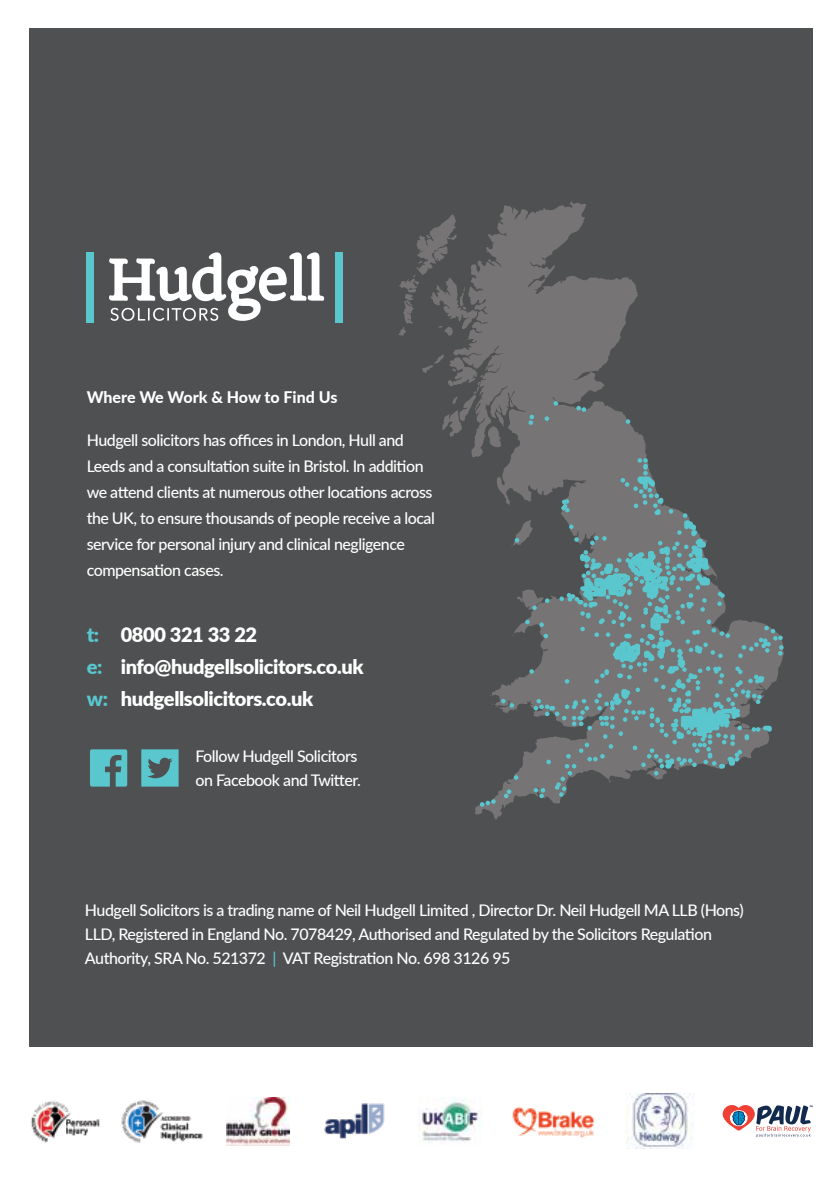
<style>
.page{position:relative;width:840px;height:1191px;background:#fff}
.page>*{position:absolute;margin:0;border:0;box-sizing:border-box;transform-origin:0 0}
.t1{font:900 20px/32px "Lato";letter-spacing:-.02em;color:#fff}
.t2{font:500 16px/26px "Lato";letter-spacing:-.03em;color:#fff}
.t3{font:800 16px "Lato";letter-spacing:-.005em;color:#fff}
.s1{color:#5ac6ce}
</style>
<div class="page">
<div style="left:29px;top:28px;width:783px;height:1019px;background:#4e5051"></div>
<div style="left:87px;top:252px;width:7px;height:71px;background:#5ac6ce"></div>
<div style="left:335px;top:252px;width:8px;height:71px;background:#5ac6ce"></div>
<svg style="left:109px;top:252px;width:215px;height:69px"></svg>
<img style="left:512px;top:1106px;width:83px;height:31px">
<img style="left:418px;top:1097px;width:63px;height:46px">
<img style="left:121px;top:1100px;width:82px;height:43px">
<img style="left:31px;top:1100px;width:69px;height:43px">
<img style="left:626px;top:1093px;width:67px;height:55px">
<img style="left:324px;top:1103px;width:61px;height:36px">
<img style="left:227px;top:1097px;width:62px;height:48px">
<svg style="left:722px;top:1105px;width:90px;height:32px"></svg>
<svg style="left:399px;top:201px;width:248px;height:619px"></svg>
<svg style="left:479px;top:799px;width:16px;height:7px"></svg>
<svg style="left:503px;top:789px;width:8px;height:9px"></svg>
<svg style="left:513px;top:775px;width:5px;height:5px"></svg>
<svg style="left:500px;top:699px;width:14px;height:8px"></svg>
<svg style="left:625px;top:419px;width:5px;height:5px"></svg>
<svg style="left:553px;top:401px;width:4px;height:5px"></svg>
<svg style="left:544px;top:416px;width:5px;height:5px"></svg>
<svg style="left:528px;top:414px;width:6px;height:11px"></svg>
<svg style="left:576px;top:406px;width:10px;height:6px"></svg>
<svg style="left:514px;top:538px;width:5px;height:4px"></svg>
<svg style="left:525px;top:458px;width:258px;height:340px"></svg>
<svg style="left:90px;top:749px;width:37px;height:37px"></svg>
<svg style="left:141px;top:749px;width:37px;height:37px"></svg>
<p class="t3" style="left:87px;top:385px;width:252px">Where We Work &amp; How to Find Us</p>
<p class="t2" style="left:87px;top:426px;width:349px">Hudgell solicitors has offices in London, Hull and Leeds and a consultation suite in Bristol. In addition we attend clients at numerous other locations across the UK, to ensure thousands of people receive a local service for personal injury and clinical negligence compensation cases.</p>
<p class="t1" style="left:87px;top:617px;width:278px"><span class="s1">t:</span> 0800 321 33 22<br><span class="s1">e:</span> info@hudgellsolicitors.co.uk <span class="s1">w:</span> hudgellsolicitors.co.uk</p>
<p class="t2" style="left:195px;top:743px;width:167px;line-height:24px">Follow Hudgell Solicitors on Facebook and Twitter.</p>
<p class="t2" style="left:85px;top:897px;width:660px;line-height:24px">Hudgell Solicitors is a trading name of Neil Hudgell Limited , Director Dr. Neil Hudgell MA LLB (Hons)<br>LLD, Registered in England No. 7078429, Authorised and Regulated by the Solicitors Regulation<br>Authority, SRA No. 521372 <span class="s1">|</span> VAT Registration No. 698 3126 95</p>
</div>
